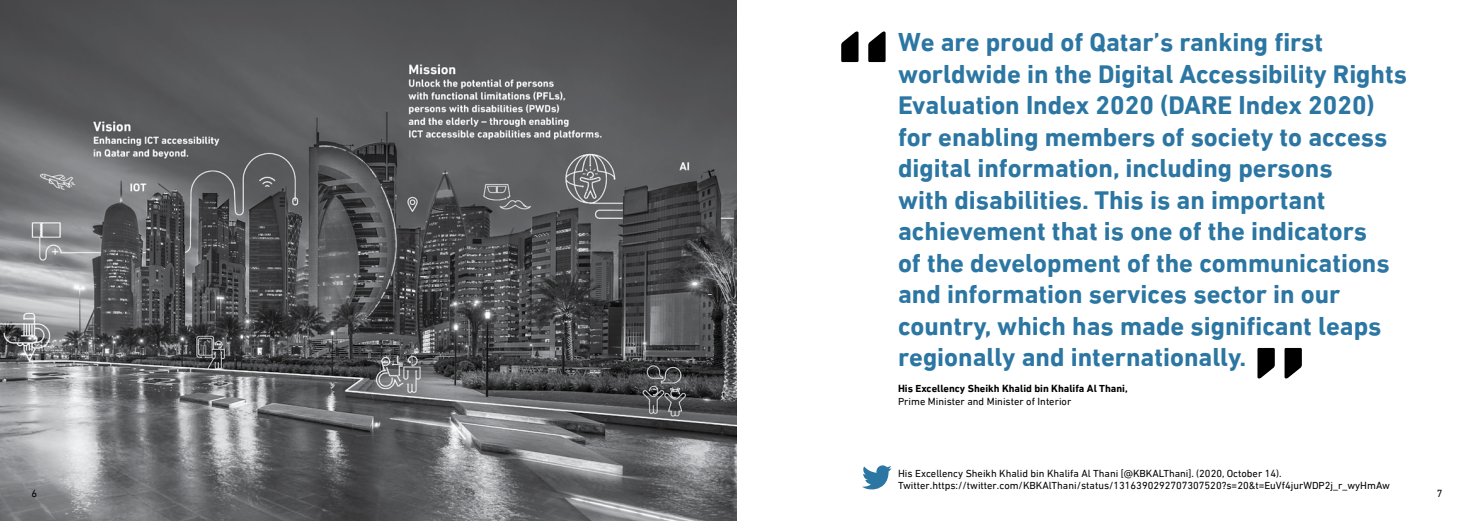
<style>
.page{position:relative;width:1474px;height:521px;background:#fff}
.page>*{position:absolute;margin:0;border:0;box-sizing:border-box;transform-origin:0 0}
.t1{font:700 26.25px/31.5px "DIN Next LT Arabic";color:#2b76a2}
.t2{font:10.5px/12.6px "DIN Next LT Arabic";color:#000}
.t3{font:700 10.5px "DIN Next LT Arabic";color:#000}
</style>
<div class="page">
<img style="left:0;top:0;width:737px;height:521px">
<svg style="left:841px;top:32px;width:44px;height:30px"></svg>
<svg style="left:1257px;top:348px;width:44px;height:30px"></svg>
<svg style="left:862px;top:465px;width:29px;height:25px"></svg>
<p class="t1" style="left:898px;top:26px;width:510px">We are proud of Qatar’s ranking first worldwide in the Digital Accessibility Rights Evaluation Index 2020 (DARE Index 2020) for enabling members of society to access digital information, including persons<br>with disabilities. This is an important achievement that is one of the indicators<br>of the development of the communications and information services sector in our country, which has made significant leaps regionally and internationally.</p>
<p class="t3" style="left:898px;top:382px;width:231px">His Excellency Sheikh Khalid bin Khalifa Al Thani,</p>
<p class="t2" style="left:898px;top:395px;width:175px">Prime Minister and Minister of Interior</p>
<p class="t2" style="left:898px;top:467px;width:493px">His Excellency Sheikh Khalid bin Khalifa Al Thani [@KBKALThani]. (2020, October 14).<br>Twitter.https://twitter.com/KBKAlThani/status/1316390292707307520?s=20&amp;t=EuVf4jurWDP2j_r_wyHmAw</p>
<p class="t2" style="left:32px;top:487px;width:7px">6</p>
<p class="t2" style="left:1436px;top:487px;width:7px">7</p>
</div>
